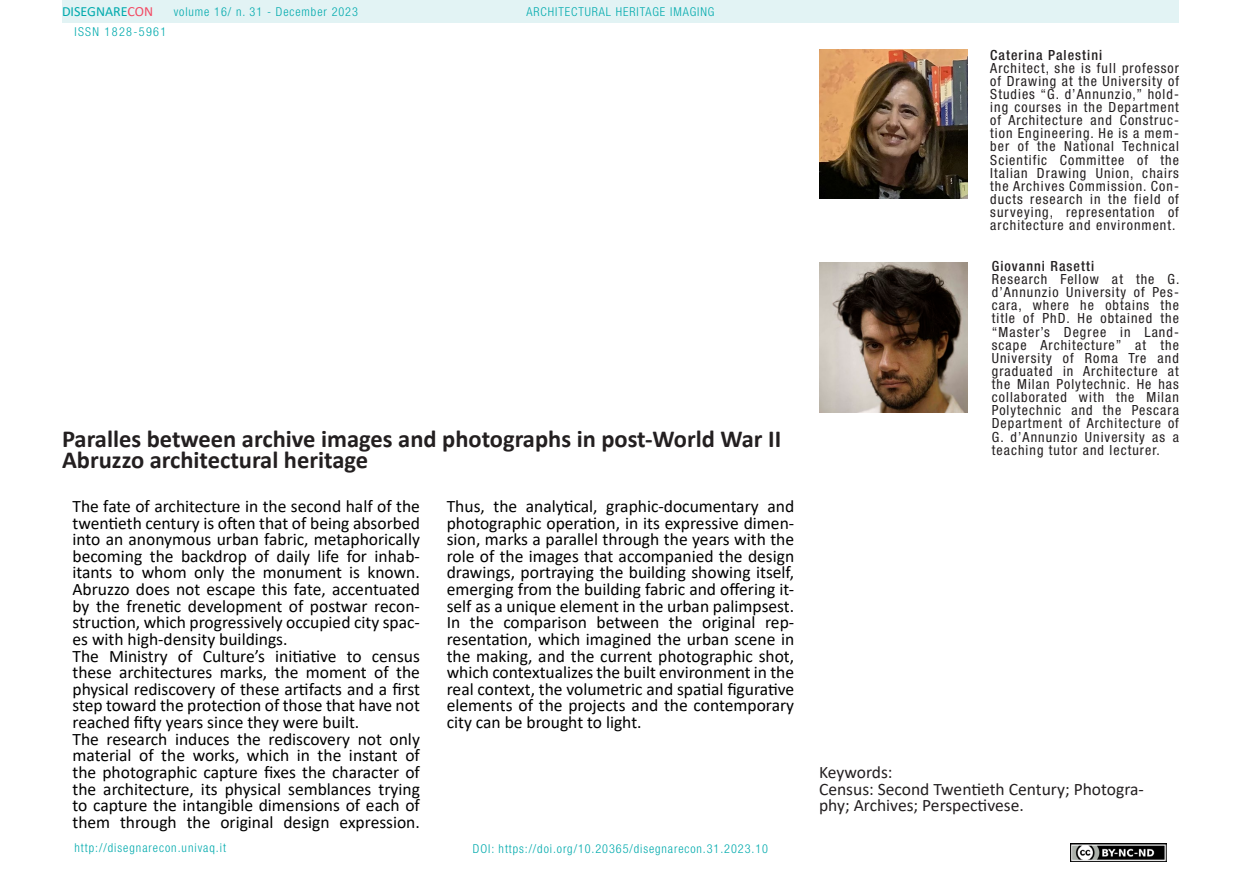
<style>
.page{position:relative;width:1241px;height:893px;background:#fff}
.page>*{position:absolute;margin:0;border:0;box-sizing:border-box;transform-origin:0 0}
.t1{font:700 24.5px/21px "Calibri";color:#231f20}
.t2{font:17.5px/16.6px "Calibri";color:#000}
.t3{font:17.5px/16.6px "Calibri";color:#231f20}
.t4{font:condensed 14px/13.1px "Helvetica Neue LT Std";letter-spacing:.075em;color:#231f20;text-align:justify}
.t5{font:500 condensed 14px "Helvetica Neue LT Std";letter-spacing:.075em;color:#231f20}
.t6{font:14px "Calibri";color:#00aaad}
.t7{font:300 condensed 12.25px "Helvetica Neue LT Std";letter-spacing:.075em;color:#00aaad}
.t8{font:300 condensed 12.25px "Helvetica Neue LT Std";letter-spacing:.11em;color:#00aaad}
.s1{color:#f24862}
</style>
<div class="page">
<div style="left:62px;top:0;width:1116px;height:23px;background:#e2f3f4"></div>
<img style="left:1070px;top:843px;width:96px;height:18px">
<img style="left:819px;top:50px;width:148px;height:148px">
<img style="left:819px;top:262px;width:148px;height:150px">
<p class="t6" style="left:62px;top:2px;width:93px">DISEGNARE<span class="s1">CON</span></p>
<p class="t7" style="left:526px;top:5px;width:189px">ARCHITECTURAL HERITAGE IMAGING</p>
<p class="t7" style="left:174px;top:5px;width:186px">volume 16/ n. 31 - December 2023</p>
<p class="t8" style="left:74px;top:24px;width:93px">ISSN 1828-5961</p>
<h1 class="t1" style="left:62px;top:428px;width:720px">Paralles between archive images and photographs in post-World War II<br>Abruzzo architectural heritage</h1>
<p class="t2" style="left:72px;top:497px;width:349px">The fate of architecture in the second half of the twentieth century is often that of being absorbed into an anonymous urban fabric, metaphorically becoming the backdrop of daily life for inhab&shy;itants to whom only the monument is known.<br>Abruzzo does not escape this fate, accentuated by the frenetic development of postwar recon&shy;struction, which progressively occupied city spac&shy;es with high-density buildings.<br>The Ministry of Culture’s initiative to census these architectures marks, the moment of the physical rediscovery of these artifacts and a first step toward the protection of those that have not reached fifty years since they were built.<br>The research induces the rediscovery not only material of the works, which in the instant of the photographic capture fixes the character of the architecture, its physical semblances trying to capture the intangible dimensions of each of them through the original design expression.</p>
<p class="t2" style="left:446px;top:497px;width:349px;text-align:justify">Thus, the analytical, graphic-documentary and photographic operation, in its expressive dimen&shy;sion, marks a parallel through the years with the role of the images that accompanied the design drawings, portraying the building showing itself, emerging from the building fabric and offering it&shy;self as a unique element in the urban palimpsest.<br>In the comparison between the original rep&shy;resentation, which imagined the urban scene in the making, and the current photographic shot, which contextualizes the built environment in the real context, the volumetric and spatial figurative elements of the projects and the contemporary city can be brought to light.</p>
<p class="t7" style="left:74px;top:841px;width:153px">http://disegnarecon.univaq.it</p>
<p class="t7" style="left:473px;top:842px;width:296px">DOI: https://doi.org/10.20365/disegnarecon.31.2023.10</p>
<p class="t5" style="left:990px;top:46px;width:113px">Caterina Palestini</p>
<p class="t4" style="left:990px;top:61px;width:190px">Architect, she is full professor of Drawing at the University of Studies “G. d’Annunzio,” hold&shy;ing courses in the Department of Architecture and Construc&shy;tion Engineering. He is a mem&shy;ber of the National Technical Scientific Committee of the Italian Drawing Union, chairs the Archives Commission. Con&shy;ducts research in the field of surveying, representation of architecture and environment.</p>
<p class="t5" style="left:991px;top:258px;width:104px">Giovanni Rasetti</p>
<p class="t4" style="left:991px;top:272px;width:189px">Research Fellow at the G. d’Annunzio University of Pes&shy;cara, where he obtains the title of PhD. He obtained the “Master’s Degree in Land&shy;scape Architecture” at the University of Roma Tre and graduated in Architecture at the Milan Polytechnic. He has collaborated with the Milan Polytechnic and the Pescara Department of Architecture of G. d’Annunzio University as a teaching tutor and lecturer.</p>
<p class="t3" style="left:819px;top:763px;width:326px">Keywords:<br>Census: Second Twentieth Century; Photogra&shy;phy; Archives; Perspectivese.</p>
</div>
